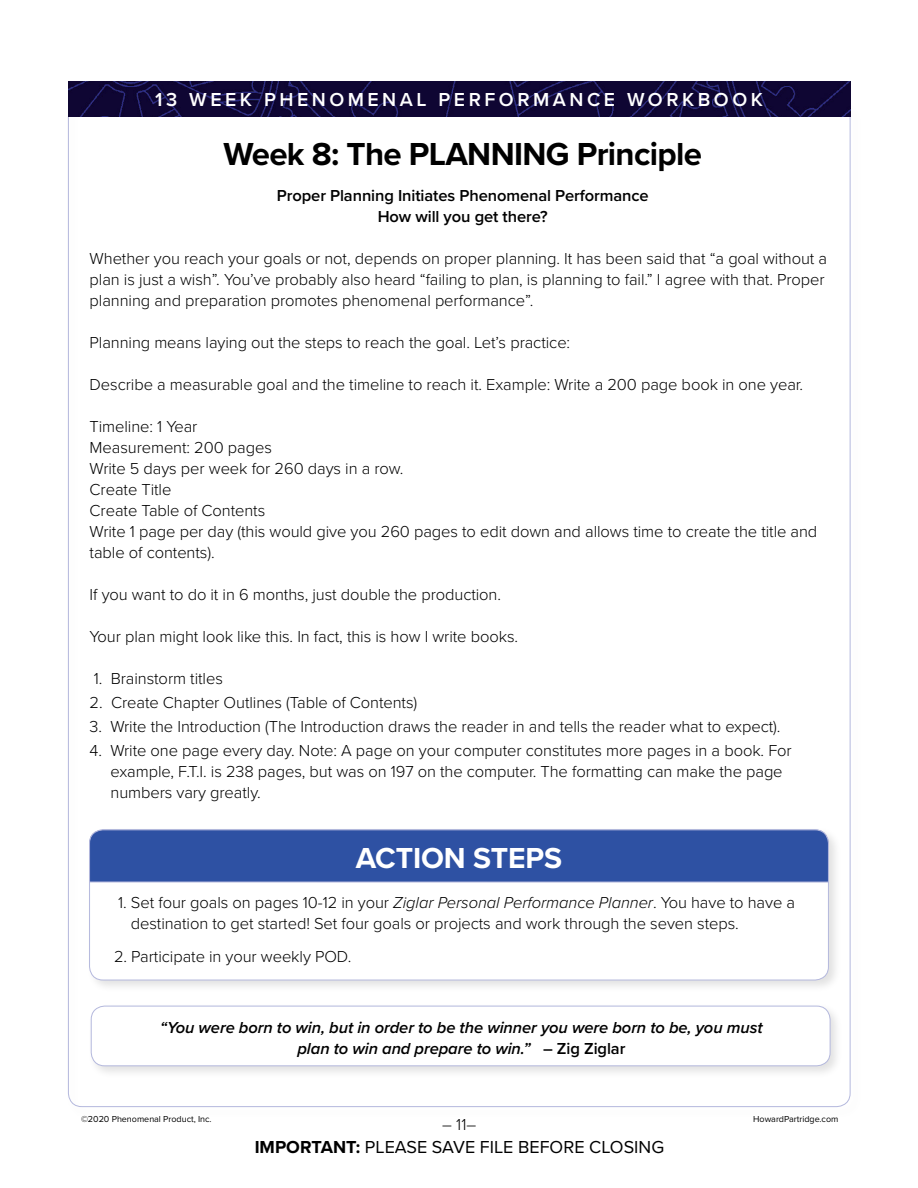
<style>
.page{position:relative;width:918px;height:1188px;background:#fff}
.page>*{position:absolute;margin:0;border:0;box-sizing:border-box;transform-origin:0 0}
.t1{font:700 33px "Proxima Nova";letter-spacing:-.02em;color:#000}
.t2{font:700 30px "Proxima Nova";letter-spacing:-.005em;color:#fff}
.t3{font:600 19.5px "Proxima Nova";letter-spacing:.18em;color:#fff}
.t4{font:18px "Proxima Nova";color:#000}
.t5{font:300 16.5px/21px "Proxima Nova";letter-spacing:-.005em;color:#000}
.t6{font:italic 600 16.5px/21px "Proxima Nova";letter-spacing:-.005em;color:#000;text-align:center}
.t7{font:600 16.5px/21px "Proxima Nova";letter-spacing:-.005em;color:#000;text-align:center}
.t8{font:9px "Proxima Nova";letter-spacing:-.005em;color:#000}
.s1{font-style:italic}
.s2{font-style:normal}
.s3{font-weight:700}
</style>
<div class="page">
<img style="left:68px;top:81px;width:782px;height:36px">
<div style="left:86px;top:826px;width:756px;height:168px;background:#000;opacity:.12"></div>
<div style="left:90px;top:830px;width:738px;height:150px;background:#fff;border-radius:14px"></div>
<svg style="left:89px;top:829px;width:740px;height:54px;background:#3657a6"></svg>
<div style="left:87px;top:1002px;width:756px;height:77px;background:#000;opacity:.12"></div>
<div style="left:91px;top:1006px;width:739px;height:60px;background:#fff;border-radius:14px"></div>
<div style="left:91px;top:1006px;width:739px;height:60px;border:1px solid #b4b8dd;border-radius:14px"></div>
<p class="t3" style="left:155px;top:88px;width:609px">13 WEEK PHENOMENAL PERFORMANCE WORKBOOK</p>
<h1 class="t1" style="left:223px;top:130px;width:480px">Week 8: The PLANNING Principle</h1>
<p class="t7" style="left:277px;top:186px;width:373px">Proper Planning Initiates Phenomenal Performance<br>How will you get there?</p>
<p class="t5" style="left:90px;top:247px;width:739px">Whether you reach your goals or not, depends on proper planning. It has been said that “a goal without a plan is just a wish”. You’ve probably also heard “failing to plan, is planning to fail.” I agree with that. Proper planning and preparation promotes phenomenal performance”.</p>
<p class="t5" style="left:90px;top:331px;width:482px">Planning means laying out the steps to reach the goal. Let’s practice:</p>
<p class="t5" style="left:90px;top:373px;width:715px">Describe a measurable goal and the timeline to reach it. Example: Write a 200 page book in one year.</p>
<p class="t5" style="left:90px;top:415px;width:729px">Timeline: 1 Year<br>Measurement: 200 pages<br>Write 5 days per week for 260 days in a row.<br>Create Title<br>Create Table of Contents<br>Write 1 page per day (this would give you 260 pages to edit down and allows time to create the title and table of contents).</p>
<p class="t5" style="left:90px;top:583px;width:413px">If you want to do it in 6 months, just double the production.</p>
<p class="t5" style="left:90px;top:625px;width:430px">Your plan might look like this. In fact, this is how I write books.</p>
<p class="t5" style="left:94px;top:667px;width:131px">1. Brainstorm titles</p>
<p class="t5" style="left:90px;top:691px;width:329px">2. Create Chapter Outlines (Table of Contents)</p>
<p class="t5" style="left:90px;top:715px;width:692px">3. Write the Introduction (The Introduction draws the reader in and tells the reader what to expect).</p>
<p class="t5" style="left:111px;top:739px;width:683px;text-indent:-21px">4. Write one page every day. Note: A page on your computer constitutes more pages in a book. For example, F.T.I. is 238 pages, but was on 197 on the computer. The formatting can make the page numbers vary greatly.</p>
<h2 class="t2" style="left:356px;top:836px;width:208px">ACTION STEPS</h2>
<p class="t5" style="left:131px;top:891px;width:666px;text-indent:-13px">1. Set four goals on pages 10-12 in your <span class="s1">Ziglar Personal Performance Planner</span>. You have to have a destination to get started! Set four goals or projects and work through the seven steps.</p>
<p class="t5" style="left:114px;top:945px;width:239px">2. Participate in your weekly POD.</p>
<p class="t6" style="left:160px;top:1017px;width:604px">“You were born to win, but in order to be the winner you were born to be, you must plan to win and prepare to win.” <span class="s2">– Zig Ziglar</span></p>
<p class="t8" style="left:81px;top:1114px;width:132px">©2020 Phenomenal Product, Inc.</p>
<p class="t8" style="left:753px;top:1114px;width:87px">HowardPartridge.com</p>
<p class="t5" style="left:442px;top:1113px;width:36px">– 11–</p>
<p class="t4" style="left:255px;top:1136px;width:411px"><span class="s3">IMPORTANT:</span> PLEASE SAVE FILE BEFORE CLOSING</p>
</div>
